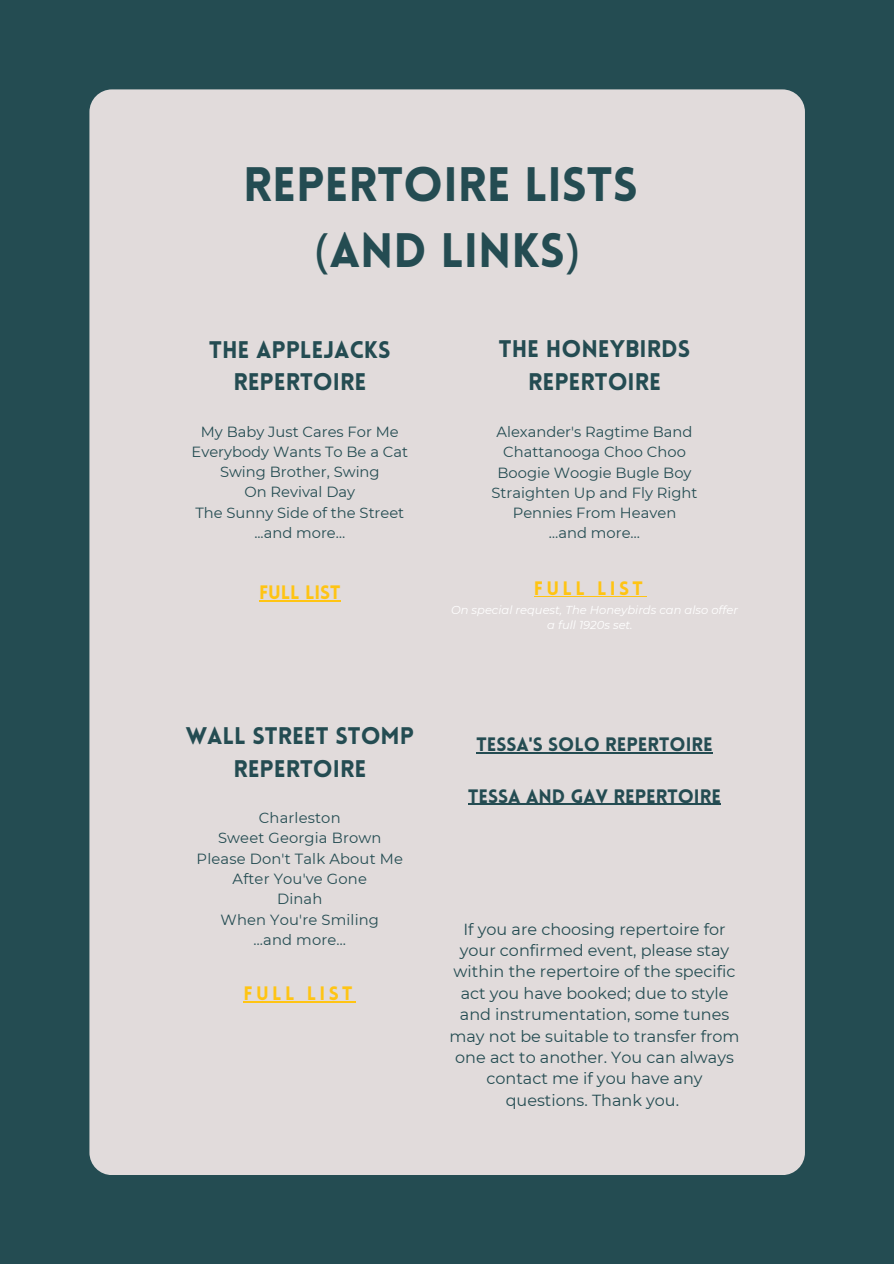
<style>
.page{position:relative;width:894px;height:1264px;background:#fff}
.page>*{position:absolute;margin:0;border:0;box-sizing:border-box;transform-origin:0 0}
.t1{font:900 47.25px "Lovelo";color:#244c52}
.t2{font:900 23.55px/32.7px "Lovelo";color:#244c52;text-align:center}
.t3{font:900 19.05px "Lovelo";color:#244c52}
.t4{font:900 19.05px "Lovelo";letter-spacing:.18em;color:#ffc413}
.t5{font:900 19.05px "Lovelo";color:#ffc413}
.t6{font:16.05px/21.5px "Montserrat";color:#244c52;text-align:center}
.t7{font:14.7px "Montserrat";color:#244c52}
.t8{font:italic 11.55px/15.3px "Montserrat";color:#fff}
.s1{font-family:"Noto Sans";font-weight:400}
</style>
<div class="page">
<div style="left:0;top:0;width:893px;height:1263px;background:#244c52"></div>
<div style="left:89px;top:89px;width:715px;height:1085px;background:#e1dbdb;border-radius:23px"></div>
<hr style="left:259px;top:600px;width:81px;height:1px;background:#ffc413">
<hr style="left:533px;top:595px;width:113px;height:1px;background:#ffc413">
<hr style="left:243px;top:1001px;width:113px;height:1px;background:#ffc413">
<hr style="left:476px;top:752px;width:236px;height:1px;background:#244c52">
<hr style="left:468px;top:803px;width:252px;height:2px;background:#244c52">
<p class="t1" style="left:243px;top:166px;width:396px">REPERTOIRE LISTS</p>
<p class="t1" style="left:315px;top:231px;width:265px"><span class="s1">(</span>AND LINKS<span class="s1">)</span></p>
<p class="t2" style="left:209px;top:335px;width:183px">THE APPLEJACKS<br>REPERTOIRE</p>
<p class="t7" style="left:201px;top:422px;width:199px">My Baby Just Cares For Me</p>
<p class="t7" style="left:191px;top:442px;width:218px">Everybody Wants To Be a Cat</p>
<p class="t7" style="left:220px;top:463px;width:161px">Swing Brother, Swing</p>
<p class="t7" style="left:244px;top:483px;width:112px">On Revival Day</p>
<p class="t7" style="left:195px;top:503px;width:210px">The Sunny Side of the Street</p>
<p class="t7" style="left:254px;top:523px;width:92px">...and more…</p>
<p class="t5" style="left:259px;top:584px;width:83px">FULL LIST</p>
<p class="t2" style="left:498px;top:335px;width:193px">THE HONEYBIRDS<br>REPERTOIRE</p>
<p class="t7" style="left:496px;top:423px;width:197px">Alexander's Ragtime Band</p>
<p class="t7" style="left:503px;top:443px;width:184px">Chattanooga Choo Choo</p>
<p class="t7" style="left:497px;top:463px;width:195px">Boogie Woogie Bugle Boy</p>
<p class="t7" style="left:491px;top:483px;width:207px">Straighten Up and Fly Right</p>
<p class="t7" style="left:512px;top:503px;width:165px">Pennies From Heaven</p>
<p class="t7" style="left:549px;top:524px;width:93px">…and more…</p>
<p class="t4" style="left:533px;top:580px;width:110px">FULL LIST</p>
<p class="t8" style="left:547px;top:602px;width:192px;text-indent:-96px">On special request, The Honeybirds can also offer a full 1920s set.</p>
<p class="t2" style="left:186px;top:722px;width:230px">WALL STREET STOMP<br>REPERTOIRE</p>
<p class="t7" style="left:259px;top:809px;width:83px">Charleston</p>
<p class="t7" style="left:218px;top:829px;width:165px">Sweet Georgia Brown</p>
<p class="t7" style="left:196px;top:849px;width:208px">Please Don't Talk About Me</p>
<p class="t7" style="left:232px;top:869px;width:136px">After You've Gone</p>
<p class="t7" style="left:277px;top:890px;width:47px">Dinah</p>
<p class="t7" style="left:220px;top:910px;width:160px">When You're Smiling</p>
<p class="t7" style="left:253px;top:930px;width:94px">…and more…</p>
<p class="t4" style="left:243px;top:985px;width:110px">FULL LIST</p>
<p class="t3" style="left:476px;top:736px;width:238px">TESSA'S SOLO REPERTOIRE</p>
<p class="t3" style="left:468px;top:788px;width:254px">TESSA AND GAV REPERTOIRE</p>
<p class="t6" style="left:449px;top:918px;width:291px">If you are choosing repertoire for your confirmed event, please stay within the repertoire of the specific act you have booked; due to style and instrumentation, some tunes may not be suitable to transfer from one act to another. You can always contact me if you have any questions. Thank you.</p>
</div>
